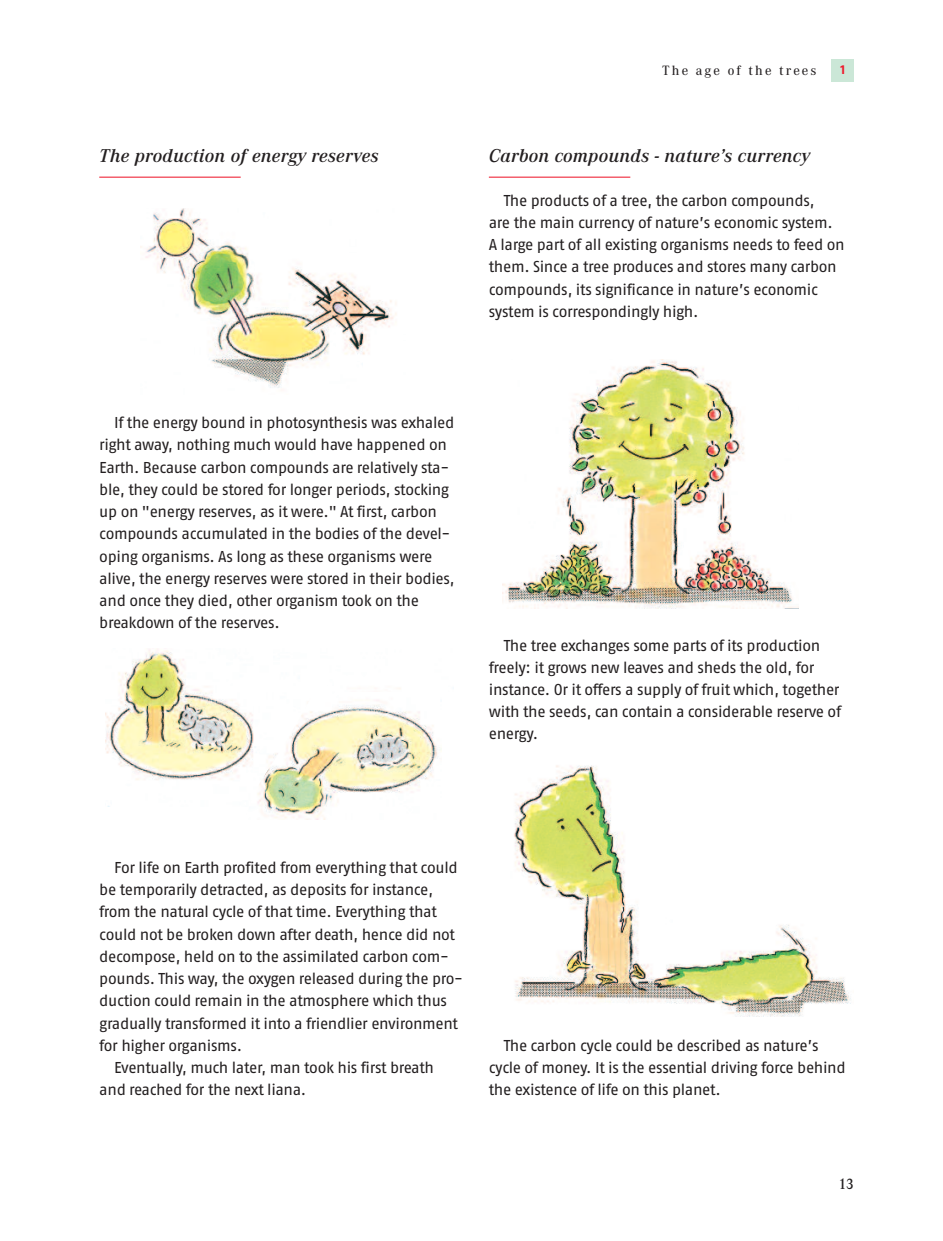
<style>
.page{position:relative;width:943px;height:1241px;background:#fff}
.page>*{position:absolute;margin:0;border:0;box-sizing:border-box;transform-origin:0 0}
.t1{font:italic 600 19.25px "Corporate A";letter-spacing:.015em;color:#231f20}
.t2{font:15.75px/22.2px "Fago No";letter-spacing:-.025em;color:#231f20}
.t3{font:600 15.75px "Corporate A";color:#231f20;scale:.9 1}
.t4{font:500 14px "Corporate A";letter-spacing:.15em;color:#231f20}
.t5{font:13.12px "Fago No Bold Lf";color:#ee1b2d}
</style>
<div class="page">
<hr style="left:99px;top:177px;width:142px;height:1px;background:#ee1b2d">
<hr style="left:489px;top:177px;width:141px;height:1px;background:#ee1b2d">
<div style="left:831px;top:60px;width:22px;height:22px;background:#cbe7d7"></div>
<img style="left:502px;top:359px;width:297px;height:250px">
<img style="left:514px;top:765px;width:337px;height:251px">
<img style="left:141px;top:209px;width:256px;height:179px">
<img style="left:105px;top:649px;width:296px;height:131px">
<img style="left:245px;top:691px;width:193px;height:128px">
<p class="t1" style="left:99px;top:144px;width:281px">The production of energy reserves</p>
<p class="t4" style="left:662px;top:62px;width:156px">The age of the trees</p>
<p class="t5" style="left:840px;top:65px;width:6px">1</p>
<p class="t1" style="left:489px;top:144px;width:322px">Carbon compounds - nature’s currency</p>
<p class="t2" style="left:489px;top:190px;width:357px;text-indent:15px">The products of a tree, the carbon compounds,<br>are the main currency of nature’s economic system.<br>A large part of all existing organisms needs to feed on them. Since a tree produces and stores many carbon compounds, its significance in nature’s economic system is correspondingly high.</p>
<p class="t2" style="left:99px;top:413px;width:357px;text-indent:15px">If the energy bound in photosynthesis was exhaled right away, nothing much would have happened on Earth. Because carbon compounds are relatively sta&shy;ble, they could be stored for longer periods, stocking up on "energy reserves, as it were." At first, carbon compounds accumulated in the bodies of the devel&shy;oping organisms. As long as these organisms were alive, the energy reserves were stored in their bodies, and once they died, other organism took on the breakdown of the reserves.</p>
<p class="t2" style="left:489px;top:635px;width:354px;text-indent:15px">The tree exchanges some parts of its production freely: it grows new leaves and sheds the old, for instance. Or it offers a supply of fruit which, together with the seeds, can contain a considerable reserve of energy.</p>
<p class="t2" style="left:114px;top:857px;width:345px">For life on Earth profited from everything that could</p>
<p class="t2" style="left:99px;top:879px;width:335px">be temporarily detracted, as deposits for instance,</p>
<p class="t2" style="left:99px;top:902px;width:339px">from the natural cycle of that time. Everything that</p>
<p class="t2" style="left:99px;top:924px;width:357px">could not be broken down after death, hence did not</p>
<p class="t2" style="left:99px;top:946px;width:351px">decompose, held on to the assimilated carbon com-</p>
<p class="t2" style="left:99px;top:968px;width:365px">pounds. This way, the oxygen released during the pro-</p>
<p class="t2" style="left:99px;top:991px;width:349px">duction could remain in the atmosphere which thus</p>
<p class="t2" style="left:99px;top:1013px;width:360px">gradually transformed it into a friendlier environment</p>
<p class="t2" style="left:99px;top:1035px;width:144px">for higher organisms.</p>
<p class="t2" style="left:114px;top:1057px;width:321px">Eventually, much later, man took his first breath</p>
<p class="t2" style="left:99px;top:1079px;width:208px">and reached for the next liana.</p>
<p class="t2" style="left:489px;top:1035px;width:358px;text-indent:15px">The carbon cycle could be described as nature’s cycle of money. It is the essential driving force behind the existence of life on this planet.</p>
<p class="t3" style="left:838px;top:1174px;width:18px">13</p>
</div>
